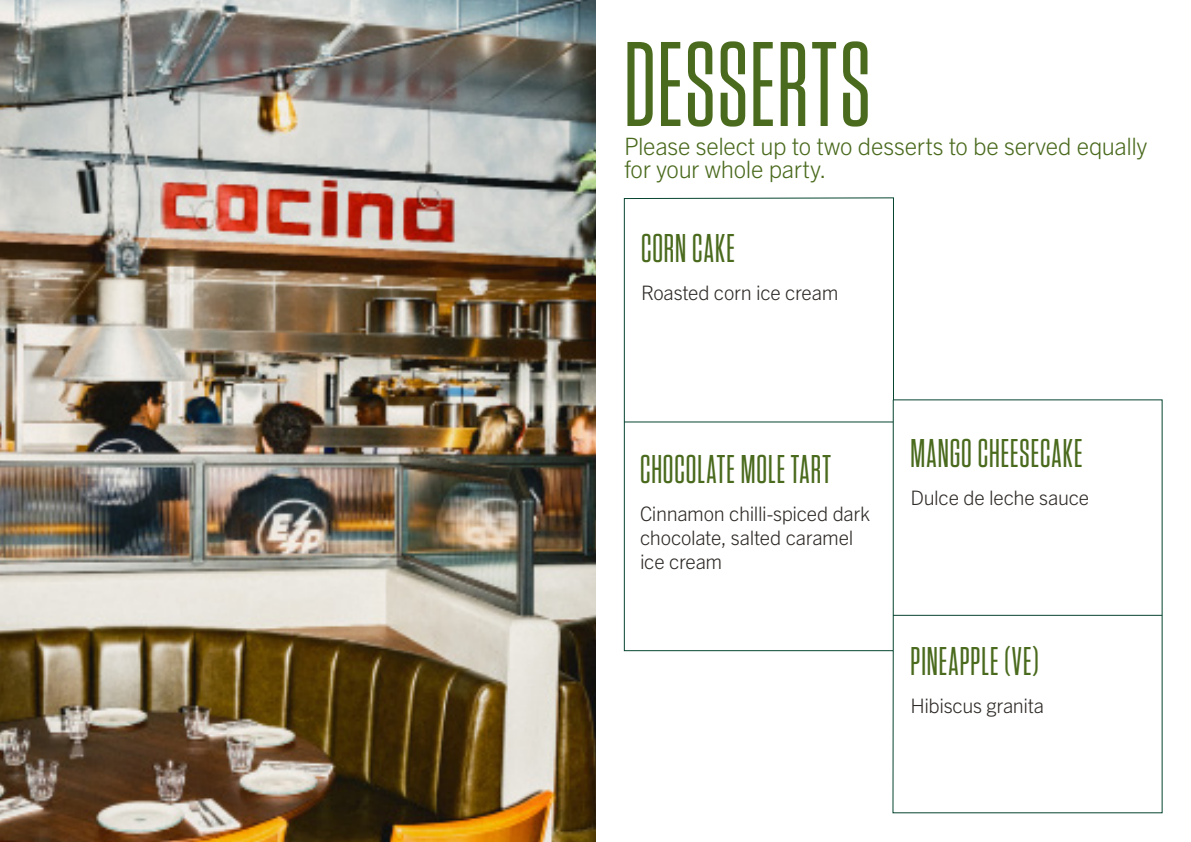
<style>
.page{position:relative;width:1191px;height:842px;background:#fff}
.page>*{position:absolute;margin:0;border:0;box-sizing:border-box;transform-origin:0 0}
.t1{font:500 120px "Tungsten Condensed";letter-spacing:.02em;color:#4a6a1d}
.t2{font:500 40px "Tungsten Condensed";letter-spacing:.025em;color:#4a6a1d}
.BODY_green{font:300 24px/23px "Trade Gothic Next LT Pro";letter-spacing:-.015em;color:#4a6a1d}
.t3{font:300 20px/24px "Trade Gothic Next LT Pro";letter-spacing:-.015em;color:#2d2926}
</style>
<div class="page">
<svg style="left:624px;top:197px;width:538px;height:616px"></svg>
<hr style="left:893px;top:615px;width:269px;height:1px;background:#064431">
<hr style="left:893px;top:400px;width:1px;height:250px;background:#064431">
<hr style="left:624px;top:422px;width:269px;height:1px;background:#064431">
<img style="left:0;top:0;width:595px;height:842px">
<p class="t1" style="left:624px;top:27px;width:248px">DESSERTS</p>
<p class="BODY_green" style="left:624px;top:133px;width:525px">Please select up to two desserts to be served equally for your whole party.</p>
<p class="t2" style="left:641px;top:229px;width:95px">CORN CAKE</p>
<p class="t3" style="left:641px;top:280px;width:199px">Roasted corn ice cream</p>
<p class="t2" style="left:640px;top:450px;width:193px">CHOCOLATE MOLE TART</p>
<p class="t3" style="left:640px;top:500px;width:232px">Cinnamon chilli-spiced dark chocolate, salted caramel ice cream</p>
<p class="t2" style="left:910px;top:434px;width:173px">MANGO CHEESECAKE</p>
<p class="t3" style="left:910px;top:484px;width:180px">Dulce de leche sauce</p>
<p class="t2" style="left:910px;top:642px;width:130px">PINEAPPLE (VE)</p>
<p class="t3" style="left:910px;top:692px;width:135px">Hibiscus granita</p>
</div>
